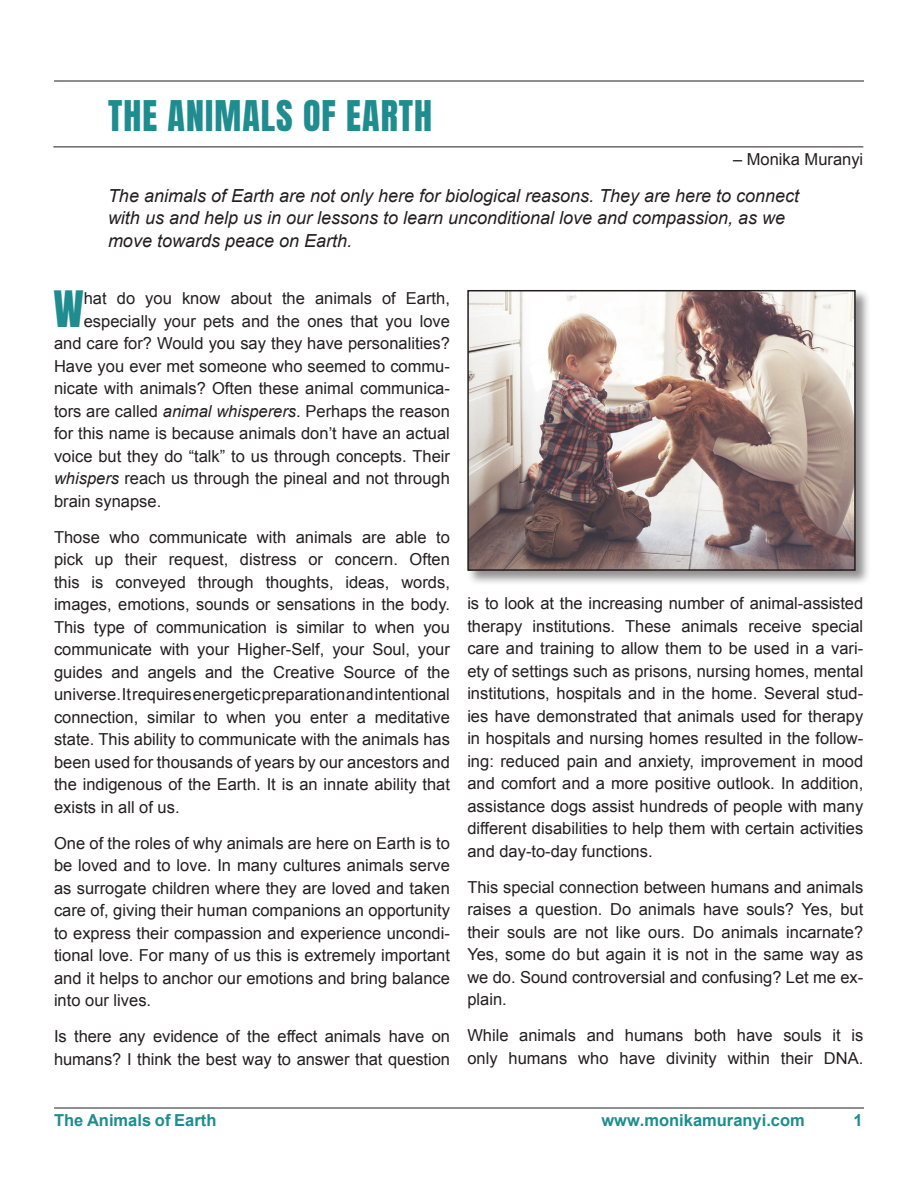
<style>
.page{position:relative;width:918px;height:1188px;background:#fff}
.page>*{position:absolute;margin:0;border:0;box-sizing:border-box;transform-origin:0 0}
.Drop_Cap_Paragraph{font:42.6px "Anton";color:#1f8c8f}
.Article_Tittle{font:36px "Anton";letter-spacing:.03em;color:#1f8c8f}
.INTRO_Paragraph{font:italic 18px/22.5px "Arial";color:#231f20}
.MM_Article_Paragraph{font:16.5px/22.5px "Arial";color:#231f20;text-align:justify}
.Drop_Cap_Paragraph-2{font:16.5px "Arial";color:#231f20}
.t1{font:700 16.5px "Arial";color:#1f8c8f}
.s1{font-style:italic}
</style>
<div class="page">
<hr style="left:54px;top:81px;width:810px;height:1px;background:#231f20">
<hr style="left:53px;top:147px;width:810px;height:1px;background:#231f20">
<hr style="left:54px;top:1108px;width:810px;height:1px;background:#231f20">
<div style="left:466px;top:288px;width:405px;height:297px;background:#231f20;opacity:.5"></div>
<img style="left:470px;top:293px;width:383px;height:275px">
<div style="left:467px;top:290px;width:389px;height:281px;border:2px solid #231f20"></div>
<p class="Article_Tittle" style="left:108px;top:97px;width:326px">THE ANIMALS OF EARTH</p>
<p class="MM_Article_Paragraph" style="left:733px;top:149px;width:132px">– Monika Muranyi</p>
<p class="INTRO_Paragraph" style="left:108px;top:184px;width:693px">The animals of Earth are not only here for biological reasons. They are here to connect with us and help us in our lessons to learn unconditional love and compassion, as we move towards peace on Earth.</p>
<p class="Drop_Cap_Paragraph" style="left:53px;top:287px;width:32px">W</p>
<p class="Drop_Cap_Paragraph-2" style="left:84px;top:287px;width:368px">hat do you know about the animals of Earth,</p>
<p class="Drop_Cap_Paragraph-2" style="left:84px;top:310px;width:368px">especially your pets and the ones that you love</p>
<p class="Drop_Cap_Paragraph-2" style="left:54px;top:332px;width:397px">and care for? Would you say they have personalities?</p>
<p class="Drop_Cap_Paragraph-2" style="left:54px;top:355px;width:397px">Have you ever met someone who seemed to commu-</p>
<p class="Drop_Cap_Paragraph-2" style="left:54px;top:377px;width:397px">nicate with animals? Often these animal communica-</p>
<p class="Drop_Cap_Paragraph-2" style="left:54px;top:400px;width:397px">tors are called <span class="s1">animal whisperers</span>. Perhaps the reason</p>
<p class="Drop_Cap_Paragraph-2" style="left:54px;top:422px;width:397px">for this name is because animals don’t have an actual</p>
<p class="Drop_Cap_Paragraph-2" style="left:54px;top:445px;width:397px">voice but they do “talk” to us through concepts. Their</p>
<p class="Drop_Cap_Paragraph-2" style="left:54px;top:467px;width:398px"><span class="s1">whispers</span> reach us through the pineal and not through</p>
<p class="Drop_Cap_Paragraph-2" style="left:54px;top:490px;width:109px">brain synapse.</p>
<p class="MM_Article_Paragraph" style="left:54px;top:526px;width:397px">Those who communicate with animals are able to pick up their request, distress or concern. Often this is conveyed through thoughts, ideas, words, images, emotions, sounds or sensations in the body.<br>This type of communication is similar to when you communicate with your Higher-Self, your Soul, your guides and angels and the Creative Source of the universe. It requires energetic preparation and intentional connection, similar to when you enter a meditative state. This ability to communicate with the animals has been used for thousands of years by our ancestors and the indigenous of the Earth. It is an innate ability that exists in all of us.</p>
<p class="MM_Article_Paragraph" style="left:54px;top:832px;width:397px">One of the roles of why animals are here on Earth is to be loved and to love. In many cultures animals serve as surrogate children where they are loved and taken care of, giving their human companions an opportunity to express their compassion and experience uncondi&shy;tional love. For many of us this is extremely important and it helps to anchor our emotions and bring balance into our lives.</p>
<p class="MM_Article_Paragraph" style="left:54px;top:1025px;width:398px">Is there any evidence of the effect animals have on humans? I think the best way to answer that question</p>
<p class="MM_Article_Paragraph" style="left:467px;top:592px;width:398px">is to look at the increasing number of animal-assisted therapy institutions. These animals receive special care and training to allow them to be used in a vari&shy;ety of settings such as prisons, nursing homes, mental institutions, hospitals and in the home. Several stud&shy;ies have demonstrated that animals used for therapy in hospitals and nursing homes resulted in the follow&shy;ing: reduced pain and anxiety, improvement in mood and comfort and a more positive outlook. In addition, assistance dogs assist hundreds of people with many different disabilities to help them with certain activities and day-to-day functions.</p>
<p class="MM_Article_Paragraph" style="left:467px;top:876px;width:398px">This special connection between humans and animals raises a question. Do animals have souls? Yes, but their souls are not like ours. Do animals incarnate?<br>Yes, some do but again it is not in the same way as we do. Sound controversial and confusing? Let me ex&shy;plain.</p>
<p class="MM_Article_Paragraph" style="left:467px;top:1024px;width:398px">While animals and humans both have souls it is only humans who have divinity within their DNA.</p>
<p class="t1" style="left:54px;top:1109px;width:164px">The Animals of Earth</p>
<p class="t1" style="left:601px;top:1109px;width:205px">www.monikamuranyi.com</p>
<p class="t1" style="left:853px;top:1109px;width:11px">1</p>
</div>
